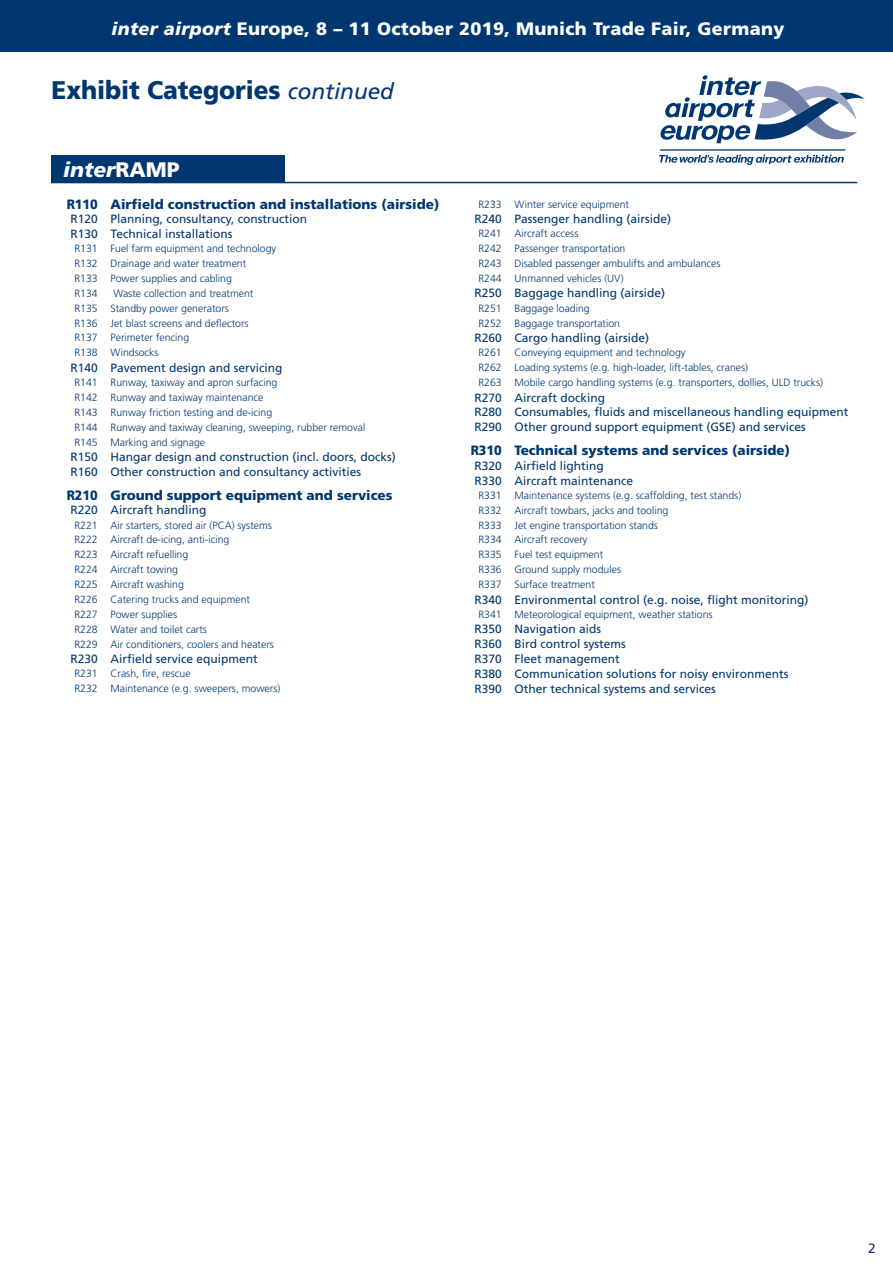
<style>
.page{position:relative;width:893px;height:1263px;background:#fff}
.page>*{position:absolute;margin:0;border:0;box-sizing:border-box;transform-origin:0 0}
.t1{font:900 25.5px "Frutiger LT Std";letter-spacing:-.005em;color:#013771;scale:.95 1}
.t2{font:italic 900 21px "Frutiger LT Std";color:#fff}
.t3{font:900 18px "Frutiger LT Std";letter-spacing:.02em;color:#fff}
.t4{font:900 13.5px "Frutiger LT Std";color:#013771;scale:.92 1}
.t5{font:13.5px "Frutiger LT Std";color:#013771}
.t6{font:12px/14.9px "Frutiger LT Std";color:#013771}
.t7{font:300 10.5px/14.9px "Frutiger LT Std";color:#013771}
.s1{font-style:italic}
.s2{font-weight:400;font-style:italic;font-size:22.5px}
.s3{font-style:normal}
</style>
<div class="page">
<svg style="left:660px;top:75px;width:205px;height:68px"></svg>
<hr style="left:660px;top:149px;width:185px;height:2px;background:#013771">
<svg style="left:659px;top:155px;width:185px;height:10px"></svg>
<div style="left:0;top:0;width:893px;height:51px;background:#013771"></div>
<div style="left:51px;top:155px;width:234px;height:28px;background:#013771"></div>
<hr style="left:51px;top:182px;width:806px;height:1px;background:#013771">
<h3 class="t3" style="left:111px;top:18px;width:675px"><span class="s1">inter airport</span> Europe, 8 – 11 October 2019, Munich Trade Fair, Germany</h3>
<h1 class="t1" style="left:52px;top:75px;width:362px">Exhibit Categories <span class="s2">continued</span></h1>
<h2 class="t2" style="left:63px;top:157px;width:118px">inter<span class="s3">RAMP</span></h2>
<p class="t4" style="left:67px;top:196px;width:406px">R110 Airfield construction and installations (airside)</p>
<p class="t6" style="left:70px;top:211px;width:238px">R120 Planning, consultancy, construction<br>R130 Technical installations</p>
<p class="t7" style="left:74px;top:241px;width:203px">R131 Fuel farm equipment and technology<br>R132 Drainage and water treatment<br>R133 Power supplies and cabling<br>R134</p>
<p class="t7" style="left:74px;top:286px;width:181px;text-indent:39px">Waste collection and treatment<br>R135 Standby power generators<br>R136 Jet blast screens and deflectors<br>R137 Perimeter fencing<br>R138 Windsocks</p>
<p class="t6" style="left:70px;top:360px;width:214px">R140 Pavement design and servicing</p>
<p class="t7" style="left:74px;top:375px;width:292px">R141 Runway, taxiway and apron surfacing<br>R142 Runway and taxiway maintenance<br>R143 Runway friction testing and de-icing<br>R144 Runway and taxiway cleaning, sweeping, rubber removal R145 Marking and signage</p>
<p class="t6" style="left:70px;top:450px;width:327px">R150 Hangar design and construction (incl. doors, docks)<br>R160 Other construction and consultancy activities</p>
<p class="t4" style="left:67px;top:487px;width:356px">R210 Ground support equipment and services</p>
<p class="t6" style="left:70px;top:503px;width:138px">R220 Aircraft handling</p>
<p class="t7" style="left:74px;top:518px;width:201px">R221 Air starters, stored air (PCA) systems<br>R222 Aircraft de-icing, anti-icing<br>R223 Aircraft refuelling<br>R224 Aircraft towing<br>R225 Aircraft washing<br>R226 Catering trucks and equipment<br>R227 Power supplies<br>R228 Water and toilet carts<br>R229 Air conditioners, coolers and heaters</p>
<p class="t6" style="left:70px;top:651px;width:189px">R230 Airfield service equipment</p>
<p class="t7" style="left:74px;top:666px;width:207px">R231 Crash, fire, rescue<br>R232 Maintenance (e.g. sweepers, mowers)</p>
<p class="t7" style="left:478px;top:197px;width:152px">R233 Winter service equipment</p>
<p class="t6" style="left:474px;top:211px;width:198px">R240 Passenger handling (airside)</p>
<p class="t7" style="left:478px;top:226px;width:244px">R241 Aircraft access<br>R242 Passenger transportation<br>R243 Disabled passenger ambulifts and ambulances R244 Unmanned vehicles (UV)</p>
<p class="t6" style="left:474px;top:286px;width:192px">R250 Baggage handling (airside)</p>
<p class="t7" style="left:478px;top:301px;width:143px">R251 Baggage loading<br>R252 Baggage transportation</p>
<p class="t6" style="left:474px;top:330px;width:176px">R260 Cargo handling (airside)</p>
<p class="t7" style="left:478px;top:345px;width:346px">R261 Conveying equipment and technology<br>R262 Loading systems (e.g. high-loader, lift-tables, cranes)<br>R263 Mobile cargo handling systems (e.g. transporters, dollies, ULD trucks)</p>
<p class="t6" style="left:474px;top:390px;width:376px">R270 Aircraft docking<br>R280 Consumables, fluids and miscellaneous handling equipment<br>R290 Other ground support equipment (GSE) and services</p>
<p class="t4" style="left:471px;top:442px;width:349px">R310 Technical systems and services (airside)</p>
<p class="t6" style="left:474px;top:458px;width:160px">R320 Airfield lighting<br>R330 Aircraft maintenance</p>
<p class="t7" style="left:478px;top:488px;width:264px">R331 Maintenance systems (e.g. scaffolding, test stands)<br>R332 Aircraft towbars, jacks and tooling<br>R333 Jet engine transportation stands<br>R334 Aircraft recovery<br>R335 Fuel test equipment<br>R336 Ground supply modules<br>R337 Surface treatment</p>
<p class="t6" style="left:474px;top:592px;width:336px">R340 Environmental control (e.g. noise, flight monitoring)</p>
<p class="t7" style="left:478px;top:607px;width:236px">R341 Meteorological equipment, weather stations</p>
<p class="t6" style="left:474px;top:622px;width:316px">R350 Navigation aids<br>R360 Bird control systems<br>R370 Fleet management<br>R380 Communication solutions for noisy environments R390 Other technical systems and services</p>
<p class="t5" style="left:868px;top:1240px;width:9px">2</p>
</div>
